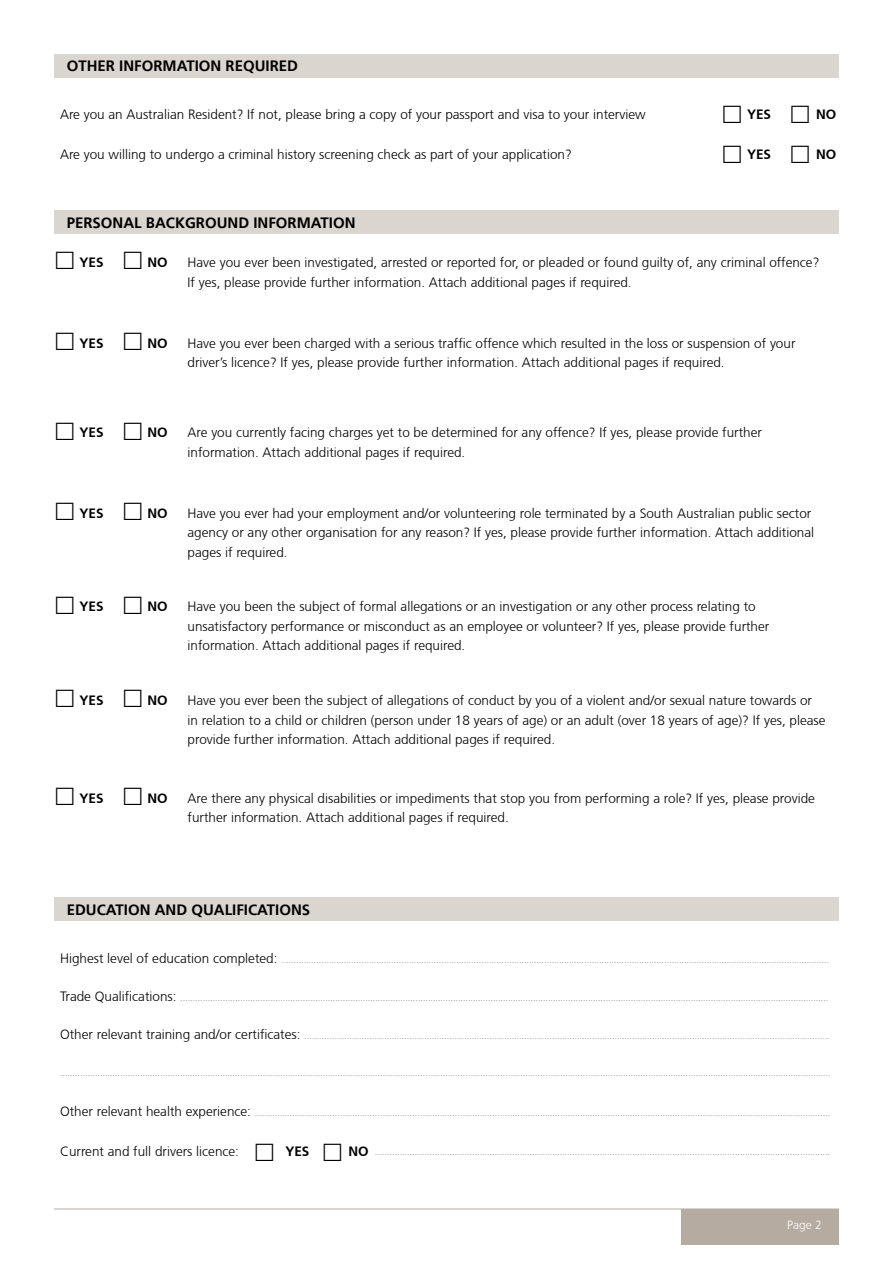
<style>
.page{position:relative;width:893px;height:1263px;background:#fff}
.page>*{position:absolute;margin:0;border:0;box-sizing:border-box;transform-origin:0 0}
.t1{font:700 15px "Frutiger 65";color:#000}
.t2{font:300 13.5px/19.5px "Frutiger CE";color:#000}
.t3{font:700 13.5px "Frutiger CE";color:#000}
.t4{font:300 12px "Frutiger CE";color:#fff}
.t5{font:300 9px "Frutiger 45";color:#706f6f}
.s1{font-family:"Frutiger CE";font-size:13.5px;color:#000}
.s2{font-family:"Frutiger CE";font-weight:700;font-size:13.5px;color:#000}
</style>
<div class="page">
<div style="left:54px;top:54px;width:784px;height:23px;background:#dbd5cf"></div>
<div style="left:54px;top:210px;width:784px;height:24px;background:#dbd5cf"></div>
<div style="left:54px;top:898px;width:784px;height:23px;background:#dbd5cf"></div>
<hr style="left:54px;top:1209px;width:785px;height:1px;background:#b5aba1">
<div style="left:682px;top:1209px;width:157px;height:35px;background:#b5aba1"></div>
<h1 class="t1" style="left:67px;top:57px;width:233px">OTHER INFORMATION REQUIRED</h1>
<h2 class="t2" style="left:60px;top:104px;width:587px">Are you an Australian Resident? If not, please bring a copy of your passport and visa to your interview</h2>
<h2 class="t3" style="left:747px;top:106px;width:26px">YES</h2>
<h2 class="t3" style="left:816px;top:106px;width:22px">NO</h2>
<h2 class="t2" style="left:60px;top:144px;width:513px">Are you willing to undergo a criminal history screening check as part of your application?</h2>
<h2 class="t3" style="left:747px;top:146px;width:26px">YES</h2>
<h2 class="t3" style="left:816px;top:146px;width:22px">NO</h2>
<h1 class="t1" style="left:67px;top:214px;width:290px">PERSONAL BACKGROUND INFORMATION</h1>
<h2 class="t3" style="left:80px;top:254px;width:26px">YES</h2>
<h2 class="t3" style="left:148px;top:254px;width:22px">NO</h2>
<h2 class="t2" style="left:188px;top:252px;width:633px">Have you ever been investigated, arrested or reported for, or pleaded or found guilty of, any criminal offence?<br>If yes, please provide further information. Attach additional pages if required.</h2>
<h2 class="t3" style="left:80px;top:335px;width:26px">YES</h2>
<h2 class="t3" style="left:148px;top:335px;width:22px">NO</h2>
<h2 class="t2" style="left:188px;top:333px;width:609px">Have you ever been charged with a serious traffic offence which resulted in the loss or suspension of your driver’s licence? If yes, please provide further information. Attach additional pages if required.</h2>
<h2 class="t3" style="left:80px;top:424px;width:26px">YES</h2>
<h2 class="t3" style="left:148px;top:424px;width:22px">NO</h2>
<h2 class="t2" style="left:188px;top:423px;width:576px">Are you currently facing charges yet to be determined for any offence? If yes, please provide further information. Attach additional pages if required.</h2>
<h2 class="t3" style="left:80px;top:505px;width:26px">YES</h2>
<h2 class="t3" style="left:148px;top:505px;width:22px">NO</h2>
<p class="t2" style="left:188px;top:503px;width:628px">Have you ever had your employment and/or volunteering role terminated by a South Australian public sector agency or any other organisation for any reason? If yes, please provide further information. Attach additional pages if required.</p>
<h2 class="t3" style="left:80px;top:599px;width:26px">YES</h2>
<h2 class="t3" style="left:148px;top:599px;width:22px">NO</h2>
<p class="t2" style="left:188px;top:597px;width:583px">Have you been the subject of formal allegations or an investigation or any other process relating to unsatisfactory performance or misconduct as an employee or volunteer? If yes, please provide further information. Attach additional pages if required.</p>
<h2 class="t3" style="left:80px;top:692px;width:26px">YES</h2>
<h2 class="t3" style="left:148px;top:692px;width:22px">NO</h2>
<p class="t2" style="left:188px;top:690px;width:639px">Have you ever been the subject of allegations of conduct by you of a violent and/or sexual nature towards or in relation to a child or children (person under 18 years of age) or an adult (over 18 years of age)? If yes, please provide further information. Attach additional pages if required.</p>
<h2 class="t3" style="left:80px;top:790px;width:26px">YES</h2>
<h2 class="t3" style="left:148px;top:790px;width:22px">NO</h2>
<h2 class="t2" style="left:188px;top:788px;width:629px">Are there any physical disabilities or impediments that stop you from performing a role? If yes, please provide further information. Attach additional pages if required.</h2>
<h1 class="t1" style="left:67px;top:901px;width:245px">EDUCATION AND QUALIFICATIONS</h1>
<p class="t5" style="left:60px;top:955px;width:771px"><span class="s1">Highest level of education completed:</span> ...........................................................................................................................................................................................................................</p>
<p class="t5" style="left:60px;top:993px;width:770px"><span class="s1">Trade Qualifications:</span> ...................................................................................................................................................................................................................................................................</p>
<p class="t5" style="left:60px;top:1031px;width:771px"><span class="s1">Other relevant training and/or certificates:</span> ..................................................................................................................................................................................................................</p>
<p class="t5" style="left:60px;top:1068px;width:772px">....................................................................................................................................................................................................................................................................................................................</p>
<p class="t5" style="left:60px;top:1108px;width:772px"><span class="s1">Other relevant health experience:</span> ......................................................................................................................................................................................................................................</p>
<h2 class="t2" style="left:60px;top:1142px;width:181px">Current and full drivers licence:</h2>
<h2 class="t3" style="left:285px;top:1143px;width:26px">YES</h2>
<p class="t5" style="left:348px;top:1146px;width:483px"><span class="s2">NO</span> ......................................................................................................................................................................................</p>
<h3 class="t4" style="left:787px;top:1217px;width:36px">Page 2</h3>
</div>
